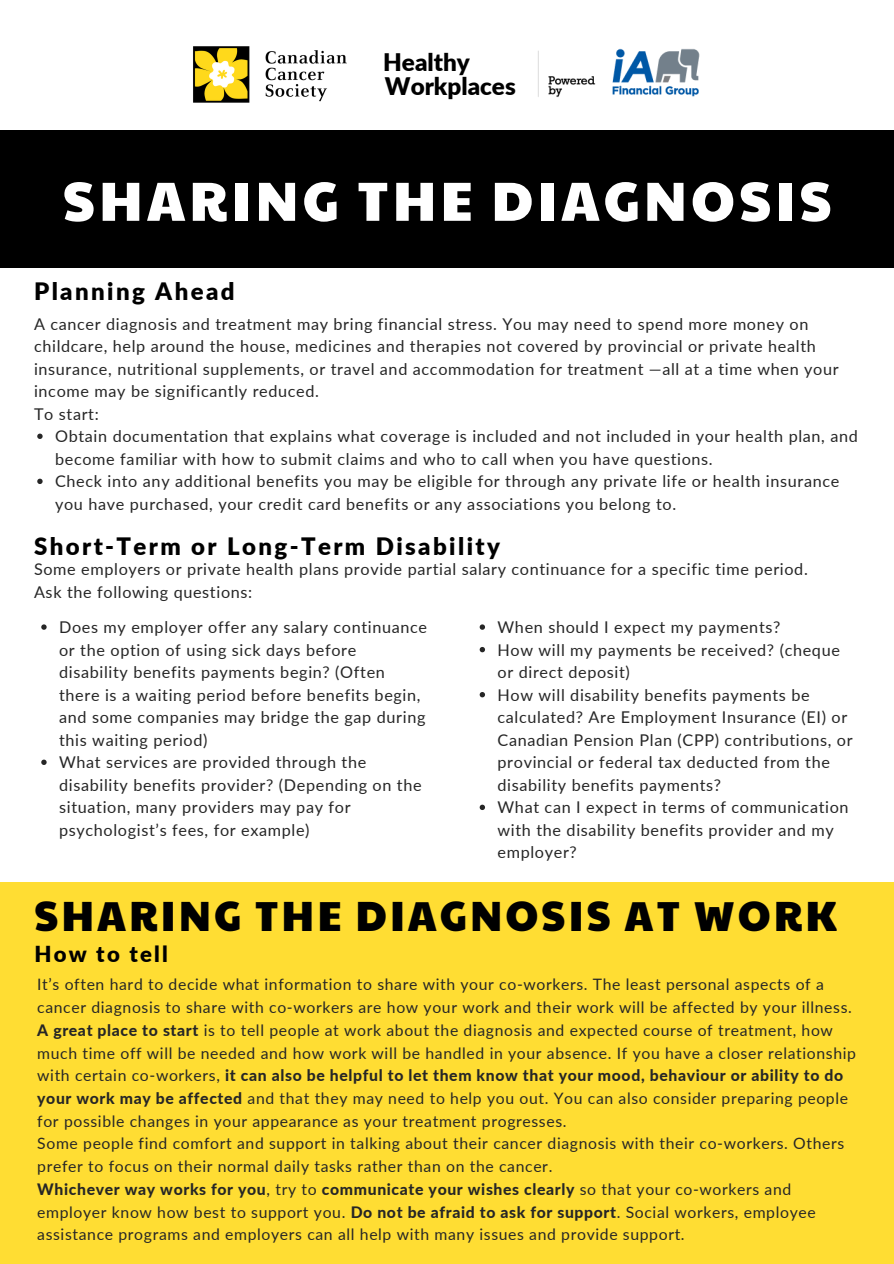
<style>
.page{position:relative;width:894px;height:1264px;background:#fff}
.page>*{position:absolute;margin:0;border:0;box-sizing:border-box;transform-origin:0 0}
.t1{font:55.2px "Paytone One";letter-spacing:.07em;color:#fff}
.t2{font:41.4px "Paytone One";letter-spacing:.07em;color:#000}
.t3{font:900 24.15px/23.7px "Lato";color:#000}
.t4{font:900 24px "Lato";letter-spacing:.1em;color:#000}
.t5{font:900 22.05px "Lato";letter-spacing:.1em;color:#000}
.t6{font:16.2px/22.5px "Lato";letter-spacing:.04em;color:#262626}
.t7{font:15.75px/22.6px "Lato";letter-spacing:.04em;color:#262626}
.s1{font-weight:800}
</style>
<div class="page">
<div style="left:0;top:130px;width:893px;height:137px;background:#000"></div>
<svg style="left:37px;top:433px;width:6px;height:6px"></svg>
<svg style="left:37px;top:478px;width:6px;height:6px"></svg>
<div style="left:0;top:882px;width:893px;height:381px;background:#fd3"></div>
<svg style="left:41px;top:624px;width:6px;height:5px"></svg>
<svg style="left:41px;top:759px;width:6px;height:6px"></svg>
<svg style="left:479px;top:624px;width:6px;height:5px"></svg>
<svg style="left:479px;top:647px;width:6px;height:5px"></svg>
<svg style="left:479px;top:692px;width:6px;height:5px"></svg>
<svg style="left:479px;top:804px;width:6px;height:6px"></svg>
<img style="left:193px;top:46px;width:154px;height:57px">
<img style="left:538px;top:48px;width:162px;height:49px">
<h3 class="t3" style="left:383px;top:50px;width:134px">Healthy<br>Workplaces</h3>
<h1 class="t1" style="left:62px;top:159px;width:770px">SHARING THE DIAGNOSIS</h1>
<h3 class="t4" style="left:34px;top:277px;width:202px">Planning Ahead</h3>
<p class="t6" style="left:34px;top:312px;width:805px">A cancer diagnosis and treatment may bring financial stress. You may need to spend more money on childcare, help around the house, medicines and therapies not covered by provincial or private health insurance, nutritional supplements, or travel and accommodation for treatment —all at a time when your income may be significantly reduced.<br>To start:</p>
<p class="t6" style="left:55px;top:424px;width:804px">Obtain documentation that explains what coverage is included and not included in your health plan, and become familiar with how to submit claims and who to call when you have questions.<br>Check into any additional benefits you may be eligible for through any private life or health insurance you have purchased, your credit card benefits or any associations you belong to.</p>
<h3 class="t4" style="left:34px;top:531px;width:467px">Short-Term or Long-Term Disability</h3>
<p class="t6" style="left:34px;top:557px;width:775px">Some employers or private health plans provide partial salary continuance for a specific time period.<br>Ask the following questions:</p>
<p class="t6" style="left:59px;top:615px;width:369px">Does my employer offer any salary continuance or the option of using sick days before disability benefits payments begin? (Often there is a waiting period before benefits begin, and some companies may bridge the gap during this waiting period)<br>What services are provided through the disability benefits provider? (Depending on the situation, many providers may pay for psychologist’s fees, for example)</p>
<p class="t6" style="left:497px;top:615px;width:356px">When should I expect my payments?<br>How will my payments be received? (cheque or direct deposit)<br>How will disability benefits payments be calculated? Are Employment Insurance (EI) or Canadian Pension Plan (CPP) contributions, or provincial or federal tax deducted from the disability benefits payments?<br>What can I expect in terms of communication with the disability benefits provider and my employer?</p>
<h2 class="t2" style="left:34px;top:884px;width:804px">SHARING THE DIAGNOSIS AT WORK</h2>
<h3 class="t5" style="left:34px;top:940px;width:135px">How to tell</h3>
<p class="t7" style="left:37px;top:973px;width:820px">It’s often hard to decide what information to share with your co-workers. The least personal aspects of a cancer diagnosis to share with co-workers are how your work and their work will be affected by your illness.<br><span class="s1">A great place to start</span> is to tell people at work about the diagnosis and expected course of treatment, how much time off will be needed and how work will be handled in your absence. If you have a closer relationship with certain co-workers, <span class="s1">it can also be helpful to let them know that your mood, behaviour or ability to do your work may be affected</span> and that they may need to help you out. You can also consider preparing people for possible changes in your appearance as your treatment progresses.<br>Some people find comfort and support in talking about their cancer diagnosis with their co-workers. Others prefer to focus on their normal daily tasks rather than on the cancer.<br><span class="s1">Whichever way works for you</span>, try to <span class="s1">communicate your wishes clearly</span> so that your co-workers and employer know how best to support you. <span class="s1">Do not be afraid to ask for support</span>. Social workers, employee assistance programs and employers can all help with many issues and provide support.</p>
</div>
